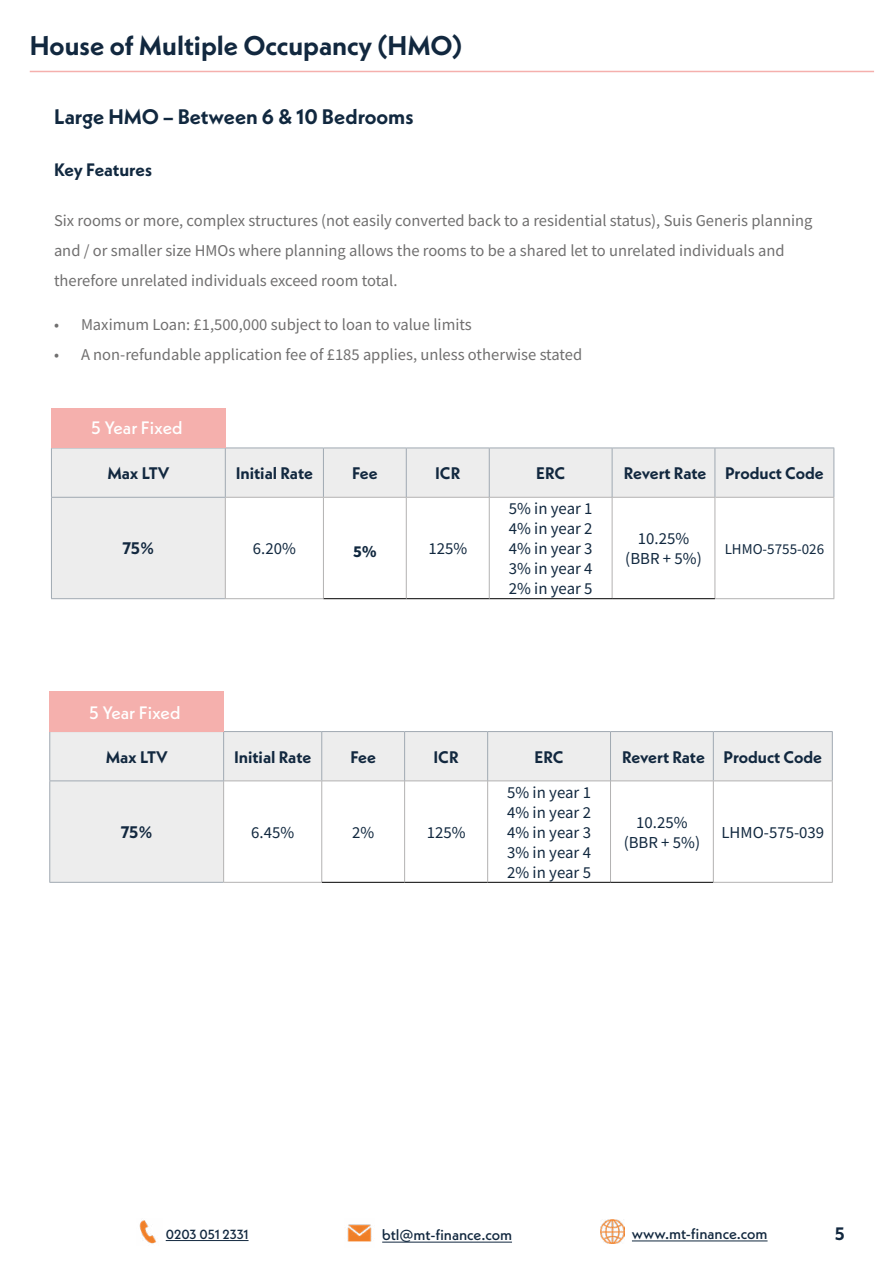
<style>
.page{position:relative;width:893px;height:1263px;background:#fff}
.page>*{position:absolute;margin:0;border:0;box-sizing:border-box;transform-origin:0 0}
.t1{font:700 27px "Neue Kabel";color:#12283f}
.t2{font:700 21px "Neue Kabel";color:#11283f}
.t3{font:500 18px "Neue Kabel";letter-spacing:-.005em;color:#fff}
.t4{font:700 18px "Neue Kabel";letter-spacing:-.005em;color:#11283f}
.t5{font:700 18px "Neue Kabel";color:#12283f}
.t6{font:16.8px/20.1px "Source Sans Pro";color:#11283f;text-align:justify}
.t7{font:700 16.8px "Neue Kabel";color:#12283f}
.t8{font:700 16.8px "Source Sans Pro";color:#11283f}
.t9{font:16.5px/30px "Source Sans Pro";color:#706f6f}
.t10{font:500 15.15px "Neue Kabel";color:#12283f}
.t11{font:15px "Source Sans Pro";color:#11283f}
.t12{font:500 13.2px "Neue Kabel";letter-spacing:-.01em;color:#12283f}
</style>
<div class="page">
<div style="left:50px;top:732px;width:782px;height:150px;background:#ededed"></div>
<svg style="left:224px;top:781px;width:608px;height:101px"></svg>
<hr style="left:610px;top:781px;width:1px;height:101px;background:#b3b2b2">
<hr style="left:322px;top:781px;width:83px;height:1px;background:#b3b2b2">
<hr style="left:321px;top:781px;width:1px;height:101px;background:#b3b2b2">
<hr style="left:405px;top:781px;width:83px;height:1px;background:#b3b2b2">
<hr style="left:488px;top:781px;width:122px;height:1px;background:#b3b2b2">
<hr style="left:610px;top:781px;width:103px;height:1px;background:#b3b2b2">
<hr style="left:713px;top:781px;width:1px;height:101px;background:#b3b2b2">
<hr style="left:322px;top:882px;width:83px;height:1px;background:#000">
<hr style="left:405px;top:882px;width:83px;height:1px;background:#000">
<hr style="left:488px;top:882px;width:122px;height:1px;background:#000">
<hr style="left:610px;top:882px;width:103px;height:1px;background:#000">
<hr style="left:224px;top:780px;width:97px;height:1px;background:#b3b2b2">
<hr style="left:223px;top:781px;width:1px;height:101px;background:#b3b2b2">
<hr style="left:404px;top:781px;width:1px;height:101px;background:#b3b2b2">
<hr style="left:487px;top:781px;width:1px;height:101px;background:#b3b2b2">
<hr style="left:714px;top:780px;width:119px;height:1px;background:#b3b2b2">
<hr style="left:832px;top:781px;width:1px;height:101px;background:#b3b2b2">
<hr style="left:223px;top:882px;width:99px;height:1px;background:#b3b2b2">
<hr style="left:713px;top:882px;width:120px;height:1px;background:#b3b2b2">
<hr style="left:49px;top:731px;width:175px;height:1px;background:#a0a9b2">
<hr style="left:49px;top:732px;width:1px;height:48px;background:#a0a9b2">
<hr style="left:224px;top:731px;width:98px;height:1px;background:#a0a9b2">
<hr style="left:223px;top:732px;width:1px;height:48px;background:#a0a9b2">
<hr style="left:322px;top:731px;width:83px;height:1px;background:#a0a9b2">
<hr style="left:321px;top:732px;width:1px;height:48px;background:#a0a9b2">
<hr style="left:405px;top:731px;width:83px;height:1px;background:#a0a9b2">
<hr style="left:404px;top:732px;width:1px;height:49px;background:#a0a9b2">
<hr style="left:488px;top:731px;width:122px;height:1px;background:#a0a9b2">
<hr style="left:487px;top:732px;width:1px;height:49px;background:#a0a9b2">
<hr style="left:610px;top:731px;width:103px;height:1px;background:#a0a9b2">
<hr style="left:610px;top:732px;width:1px;height:49px;background:#a0a9b2">
<hr style="left:713px;top:731px;width:120px;height:1px;background:#a0a9b2">
<hr style="left:713px;top:732px;width:1px;height:48px;background:#a0a9b2">
<hr style="left:832px;top:732px;width:1px;height:48px;background:#a0a9b2">
<hr style="left:49px;top:780px;width:175px;height:1px;background:#a0a9b2">
<hr style="left:49px;top:781px;width:1px;height:101px;background:#a0a9b2">
<hr style="left:49px;top:882px;width:174px;height:1px;background:#a0a9b2">
<div style="left:52px;top:449px;width:781px;height:149px;background:#ededed"></div>
<svg style="left:226px;top:498px;width:607px;height:100px"></svg>
<hr style="left:612px;top:497px;width:1px;height:101px;background:#b3b2b2">
<hr style="left:323px;top:497px;width:83px;height:1px;background:#b3b2b2">
<hr style="left:323px;top:497px;width:1px;height:101px;background:#b3b2b2">
<hr style="left:406px;top:497px;width:83px;height:1px;background:#b3b2b2">
<hr style="left:489px;top:497px;width:123px;height:1px;background:#b3b2b2">
<hr style="left:612px;top:497px;width:103px;height:1px;background:#b3b2b2">
<hr style="left:715px;top:497px;width:1px;height:101px;background:#b3b2b2">
<hr style="left:323px;top:598px;width:83px;height:1px;background:#000">
<hr style="left:406px;top:598px;width:83px;height:1px;background:#000">
<hr style="left:489px;top:598px;width:123px;height:1px;background:#000">
<hr style="left:612px;top:598px;width:103px;height:1px;background:#000">
<hr style="left:226px;top:497px;width:97px;height:1px;background:#b3b2b2">
<hr style="left:225px;top:498px;width:1px;height:100px;background:#b3b2b2">
<hr style="left:406px;top:497px;width:1px;height:101px;background:#b3b2b2">
<hr style="left:489px;top:497px;width:1px;height:101px;background:#b3b2b2">
<hr style="left:715px;top:497px;width:119px;height:1px;background:#b3b2b2">
<hr style="left:833px;top:498px;width:1px;height:100px;background:#b3b2b2">
<hr style="left:225px;top:598px;width:98px;height:1px;background:#b3b2b2">
<hr style="left:715px;top:598px;width:119px;height:1px;background:#b3b2b2">
<hr style="left:51px;top:448px;width:174px;height:1px;background:#a0a9b2">
<hr style="left:51px;top:448px;width:1px;height:49px;background:#a0a9b2">
<hr style="left:225px;top:448px;width:98px;height:1px;background:#a0a9b2">
<hr style="left:225px;top:448px;width:1px;height:49px;background:#a0a9b2">
<hr style="left:323px;top:448px;width:83px;height:1px;background:#a0a9b2">
<hr style="left:323px;top:448px;width:1px;height:49px;background:#a0a9b2">
<hr style="left:406px;top:448px;width:83px;height:1px;background:#a0a9b2">
<hr style="left:406px;top:448px;width:1px;height:49px;background:#a0a9b2">
<hr style="left:489px;top:448px;width:123px;height:1px;background:#a0a9b2">
<hr style="left:489px;top:448px;width:1px;height:49px;background:#a0a9b2">
<hr style="left:612px;top:448px;width:103px;height:1px;background:#a0a9b2">
<hr style="left:612px;top:448px;width:1px;height:49px;background:#a0a9b2">
<hr style="left:715px;top:448px;width:119px;height:1px;background:#a0a9b2">
<hr style="left:714px;top:448px;width:1px;height:49px;background:#a0a9b2">
<hr style="left:833px;top:448px;width:1px;height:49px;background:#a0a9b2">
<hr style="left:51px;top:497px;width:175px;height:1px;background:#a0a9b2">
<hr style="left:51px;top:498px;width:1px;height:100px;background:#a0a9b2">
<hr style="left:51px;top:598px;width:174px;height:1px;background:#a0a9b2">
<div style="left:49px;top:691px;width:175px;height:40px;background:#f5b0ad"></div>
<hr style="left:30px;top:71px;width:844px;height:1px;background:#f5b0ad">
<div style="left:51px;top:408px;width:174px;height:40px;background:#f5b0ad"></div>
<div style="left:49px;top:692px;width:174px;height:40px;background:#f5b0ad"></div>
<hr style="left:166px;top:1240px;width:83px;height:1px;background:#12283f">
<hr style="left:382px;top:1242px;width:130px;height:1px;background:#12283f">
<hr style="left:632px;top:1240px;width:135px;height:1px;background:#12283f">
<img style="left:347px;top:1224px;width:25px;height:18px">
<img style="left:139px;top:1220px;width:18px;height:24px">
<img style="left:600px;top:1220px;width:24px;height:24px">
<h1 class="t1" style="left:30px;top:28px;width:434px">House of Multiple Occupancy (HMO)</h1>
<p class="t2" style="left:54px;top:103px;width:361px">Large HMO – Between 6 &amp; 10 Bedrooms</p>
<p class="t4" style="left:54px;top:159px;width:100px">Key Features</p>
<p class="t9" style="left:54px;top:206px;width:760px">Six rooms or more, complex structures (not easily converted back to a residential status), Suis Generis planning and / or smaller size HMOs where planning allows the rooms to be a shared let to unrelated individuals and therefore unrelated individuals exceed room total.</p>
<p class="t9" style="left:54px;top:309px;width:419px">• Maximum Loan: £1,500,000 subject to loan to value limits</p>
<p class="t9" style="left:54px;top:339px;width:530px">• A non-refundable application fee of £185 applies, unless otherwise stated</p>
<p class="t3" style="left:91px;top:417px;width:93px">5 Year Fixed</p>
<p class="t7" style="left:107px;top:462px;width:64px">Max LTV</p>
<p class="t7" style="left:236px;top:462px;width:79px">Initial Rate</p>
<p class="t7" style="left:352px;top:462px;width:27px">Fee</p>
<p class="t7" style="left:435px;top:462px;width:27px">ICR</p>
<p class="t7" style="left:536px;top:462px;width:31px">ERC</p>
<p class="t7" style="left:624px;top:462px;width:201px">Revert Rate Product Code</p>
<p class="t7" style="left:122px;top:538px;width:33px">75%</p>
<p class="t6" style="left:253px;top:538px;width:44px">6.20%</p>
<p class="t8" style="left:353px;top:539px;width:25px">5%</p>
<p class="t6" style="left:428px;top:538px;width:40px">125%</p>
<p class="t6" style="left:509px;top:498px;width:85px">5% in year 1<br>4% in year 2<br>4% in year 3<br>3% in year 4<br>2% in year 5</p>
<p class="t6" style="left:625px;top:528px;width:78px;text-align:center">10.25% (BBR + 5%)</p>
<p class="t11" style="left:725px;top:539px;width:101px">LHMO-5755-026</p>
<p class="t3" style="left:90px;top:700px;width:93px">5 Year Fixed</p>
<p class="t7" style="left:106px;top:746px;width:64px">Max LTV</p>
<p class="t7" style="left:234px;top:746px;width:79px">Initial Rate</p>
<p class="t7" style="left:350px;top:746px;width:27px">Fee</p>
<p class="t7" style="left:433px;top:746px;width:27px">ICR</p>
<p class="t7" style="left:534px;top:746px;width:31px">ERC</p>
<p class="t7" style="left:622px;top:746px;width:201px">Revert Rate Product Code</p>
<p class="t7" style="left:121px;top:821px;width:33px">75%</p>
<p class="t6" style="left:251px;top:822px;width:44px">6.45%</p>
<p class="t6" style="left:352px;top:822px;width:24px">2%</p>
<p class="t6" style="left:427px;top:822px;width:40px">125%</p>
<p class="t6" style="left:507px;top:782px;width:85px">5% in year 1<br>4% in year 2<br>4% in year 3<br>3% in year 4<br>2% in year 5</p>
<p class="t6" style="left:624px;top:812px;width:78px;text-align:center">10.25% (BBR + 5%)</p>
<p class="t6" style="left:721px;top:822px;width:104px">LHMO-575-039</p>
<p class="t12" style="left:166px;top:1226px;width:84px">0203 051 2331</p>
<p class="t10" style="left:382px;top:1225px;width:131px">btl@mt-finance.com</p>
<p class="t10" style="left:632px;top:1224px;width:137px">www.mt-finance.com</p>
<p class="t5" style="left:835px;top:1222px;width:11px">5</p>
</div>
